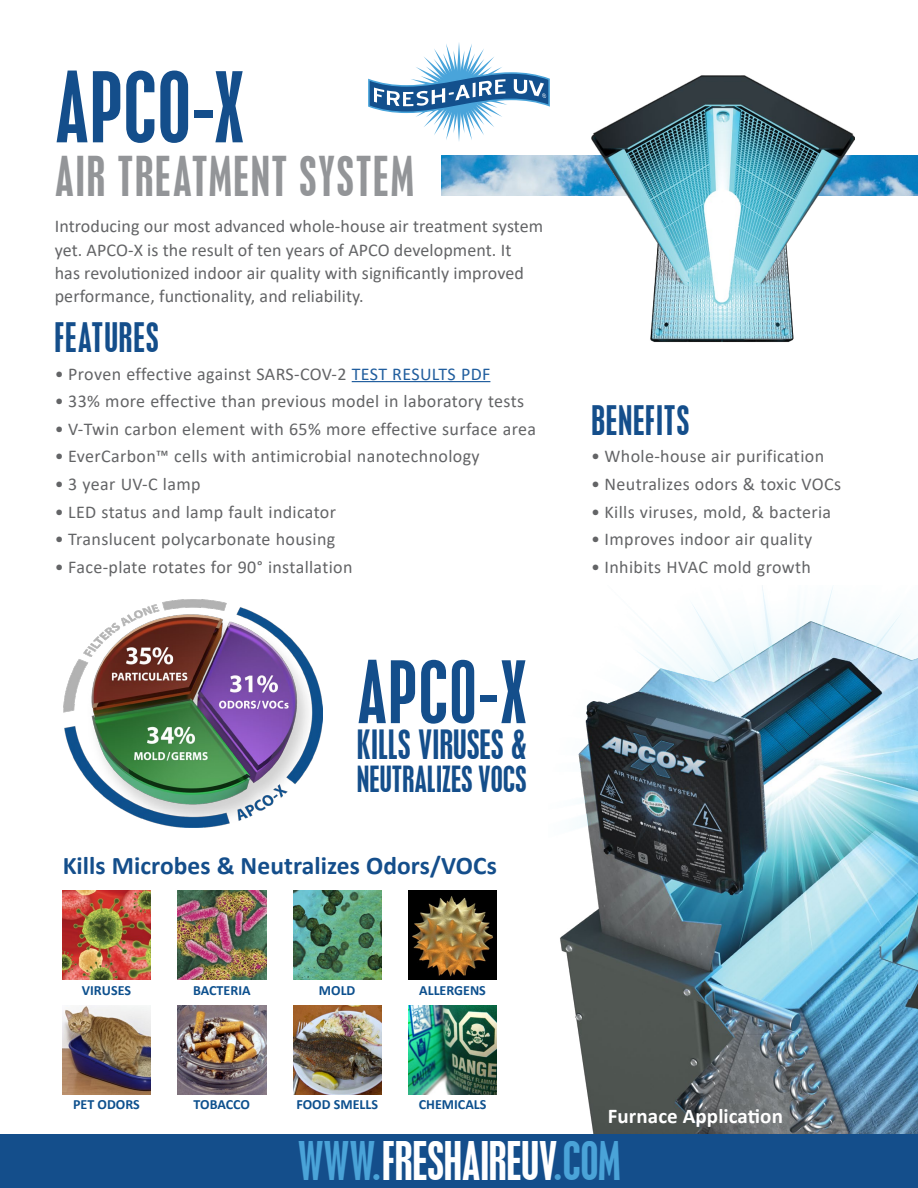
<style>
.page{position:relative;width:918px;height:1188px;background:#fff}
.page>*{position:absolute;margin:0;border:0;box-sizing:border-box;transform-origin:0 0}
.t1{font:condensed 86.55px "Placard";color:#144e8b}
.t2{font:condensed 76.5px "Placard";color:#144e8b}
.t3{font:condensed 48.6px "Placard";letter-spacing:.04em;color:#939598}
.t4{font:condensed 47.25px "Placard";letter-spacing:-.005em;color:#fff}
.t5{font:condensed 36px "Placard";letter-spacing:.03em;color:#144e8b}
.t6{font:condensed 35.7px "Placard";letter-spacing:.005em;color:#144e8b}
.t7{font:condensed 31.8px "Placard";letter-spacing:.005em;color:#144e8b}
.t8{font:700 25.5px "Calibri";letter-spacing:.005em;color:#144e8b}
.t9{font:700 21px "Calibri";letter-spacing:.005em;color:#fff}
.t10{font:18px/23.2px "Calibri";letter-spacing:.02em;color:#636466}
.t11{font:700 14.1px "Calibri";color:#0d508e}
.s1{color:#215e9e}
.s2{color:#4aa3d8}
</style>
<div class="page">
<img style="left:408px;top:891px;width:89px;height:88px">
<img style="left:293px;top:891px;width:88px;height:88px">
<img style="left:178px;top:891px;width:88px;height:88px">
<img style="left:62px;top:891px;width:89px;height:88px">
<img style="left:408px;top:1006px;width:89px;height:88px">
<img style="left:293px;top:1006px;width:88px;height:88px">
<img style="left:178px;top:1006px;width:88px;height:88px">
<img style="left:62px;top:1006px;width:89px;height:88px">
<img style="left:560px;top:585px;width:358px;height:549px">
<div style="left:0;top:1134px;width:918px;height:54px;background:#144e8b"></div>
<hr style="left:352px;top:381px;width:138px;height:1px;background:#215e9e">
<img style="left:442px;top:156px;width:476px;height:40px">
<svg style="left:368px;top:43px;width:182px;height:98px"></svg>
<img style="left:63px;top:600px;width:259px;height:228px">
<img style="left:591px;top:75px;width:264px;height:267px">
<h1 class="t1" style="left:55px;top:54px;width:191px">APCO-X</h1>
<h3 class="t3" style="left:55px;top:146px;width:360px">AIR TREATMENT SYSTEM</h3>
<p class="t10" style="left:55px;top:214px;width:490px">Introducing our most advanced whole-house air treatment system yet. APCO-X is the result of ten years of APCO development. It<br>has revolutionized indoor air quality with significantly improved performance, functionality, and reliability.</p>
<h3 class="t5" style="left:55px;top:315px;width:105px">FEATURES</h3>
<p class="t10" style="left:55px;top:362px;width:437px">• Proven effective against SARS-COV-2 <span class="s1">TEST RESULTS PDF</span></p>
<p class="t10" style="left:55px;top:389px;width:471px">• 33% more effective than previous model in laboratory tests</p>
<p class="t10" style="left:55px;top:417px;width:483px">• V-Twin carbon element with 65% more effective surface area</p>
<p class="t10" style="left:55px;top:444px;width:426px">• EverCarbon™ cells with antimicrobial nanotechnology</p>
<p class="t10" style="left:55px;top:472px;width:147px">• 3 year UV-C lamp</p>
<p class="t10" style="left:55px;top:499px;width:283px">• LED status and lamp fault indicator</p>
<p class="t10" style="left:55px;top:527px;width:282px">• Translucent polycarbonate housing</p>
<p class="t10" style="left:55px;top:555px;width:299px">• Face-plate rotates for 90° installation</p>
<h2 class="t2" style="left:357px;top:645px;width:171px">APC0-X</h2>
<h3 class="t6" style="left:357px;top:723px;width:171px">KILLS VIRUSES &amp;</h3>
<h3 class="t7" style="left:357px;top:760px;width:171px">NEUTRALIZES VOCS</h3>
<h3 class="t8" style="left:62px;top:848px;width:436px">Kills Microbes &amp; Neutralizes Odors/VOCs</h3>
<p class="t11" style="left:82px;top:981px;width:51px">VIRUSES</p>
<p class="t11" style="left:193px;top:981px;width:59px">BACTERIA</p>
<p class="t11" style="left:319px;top:981px;width:38px">MOLD</p>
<p class="t11" style="left:419px;top:981px;width:68px">ALLERGENS</p>
<h3 class="t5" style="left:591px;top:398px;width:100px">BENEFITS</h3>
<p class="t10" style="left:591px;top:444px;width:235px">• Whole-house air purification</p>
<p class="t10" style="left:591px;top:472px;width:252px">• Neutralizes odors &amp; toxic VOCs</p>
<p class="t10" style="left:591px;top:500px;width:242px">• Kills viruses, mold, &amp; bacteria</p>
<p class="t10" style="left:591px;top:527px;width:223px">• Improves indoor air quality</p>
<p class="t10" style="left:591px;top:555px;width:221px">• Inhibits HVAC mold growth</p>
<p class="t11" style="left:73px;top:1095px;width:68px">PET ODORS</p>
<p class="t11" style="left:194px;top:1095px;width:58px">TOBACCO</p>
<p class="t11" style="left:296px;top:1095px;width:83px">FOOD SMELLS</p>
<p class="t11" style="left:419px;top:1095px;width:69px">CHEMICALS</p>
<h3 class="t4" style="left:298px;top:1132px;width:324px"><span class="s2">WWW.</span>FRESHAIREUV<span class="s2">.COM</span></h3>
<p class="t9" style="left:608px;top:1102px;width:177px">Furnace Application</p>
</div>
